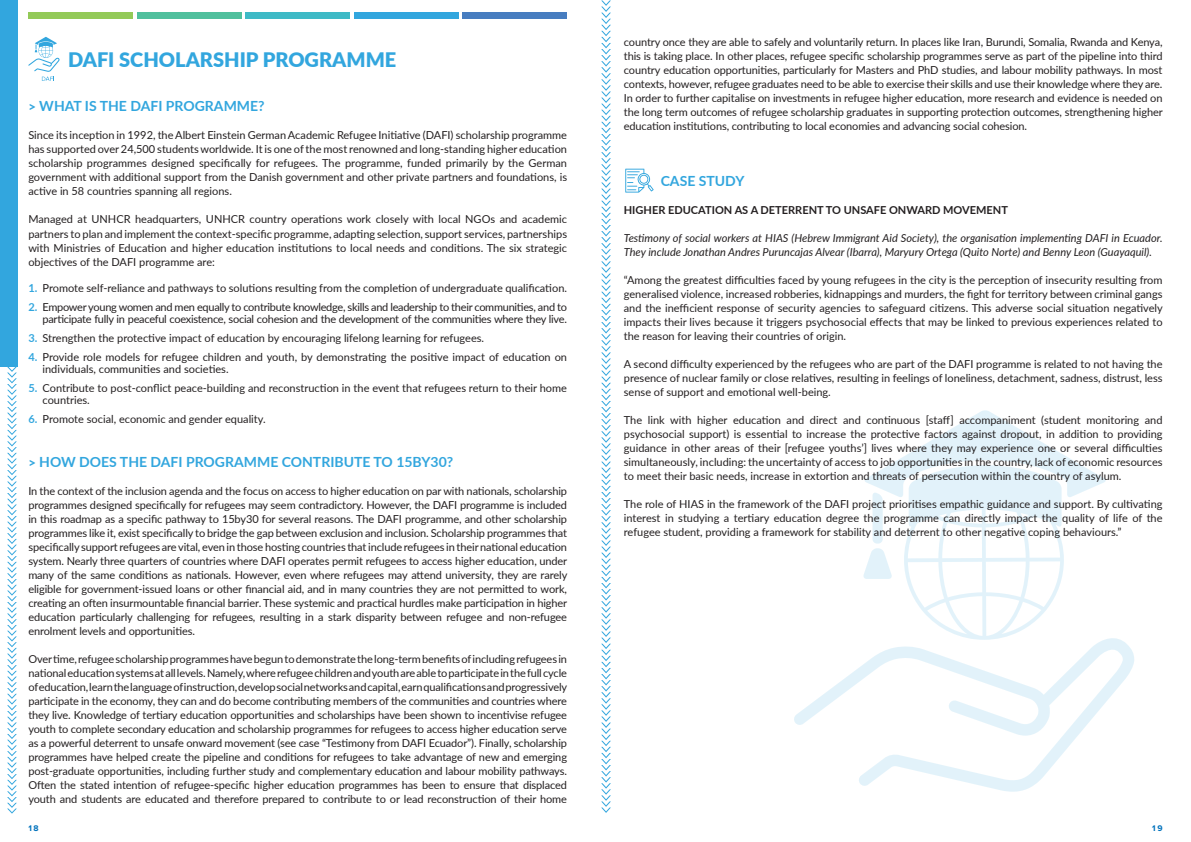
<style>
.page{position:relative;width:1191px;height:842px;background:#fff}
.page>*{position:absolute;margin:0;border:0;box-sizing:border-box;transform-origin:0 0}
.t1{font:900 20px "Lato";color:#32a6de}
.t2{font:700 14px "Lato";color:#32a6de}
.t3{font:11px/14px "Lato";color:#231f20;text-align:justify}
.t4{font:italic 11px/14px "Lato";color:#231f20}
.t5{font:11px/12px "Lato";letter-spacing:-.025em;color:#231f20;text-align:right}
.t6{font:700 11px "Lato";color:#231f20}
.t7{font:700 8.5px "Proxima Nova";color:#0072bc}
.s1{font-weight:700;color:#32a6de}
</style>
<div class="page">
<svg style="left:794px;top:638px;width:340px;height:154px"></svg>
<svg style="left:863px;top:410px;width:243px;height:230px"></svg>
<svg style="left:28px;top:37px;width:32px;height:44px"></svg>
<div style="left:28px;top:12px;width:105px;height:6px;background:#93ca58"></div>
<div style="left:245px;top:12px;width:105px;height:6px;background:#3ebac6"></div>
<div style="left:137px;top:12px;width:105px;height:6px;background:#50c09d"></div>
<div style="left:354px;top:12px;width:105px;height:6px;background:#32a6de"></div>
<div style="left:462px;top:12px;width:105px;height:6px;background:#477dc0"></div>
<svg style="left:625px;top:169px;width:28px;height:24px"></svg>
<div style="left:0;top:0;width:17px;height:367px;background:#32a6de"></div>
<svg style="left:601px;top:0;width:10px;height:813px"></svg>
<svg style="left:7px;top:367px;width:10px;height:447px"></svg>
<h1 class="t1" style="left:68px;top:44px;width:330px">DAFI SCHOLARSHIP PROGRAMME</h1>
<p class="t2" style="left:28px;top:96px;width:238px">һ WHAT IS THE DAFI PROGRAMME?</p>
<p class="t3" style="left:28px;top:128px;width:540px">Since its inception in 1992, the Albert Einstein German Academic Refugee Initiative (DAFI) scholarship programme has supported over 24,500 students worldwide. It is one of the most renowned and long-standing higher education scholarship programmes designed specifically for refugees. The programme, funded primarily by the German government with additional support from the Danish government and other private partners and foundations, is active in 58 countries spanning all regions.</p>
<p class="t3" style="left:28px;top:212px;width:540px">Managed at UNHCR headquarters, UNHCR country operations work closely with local NGOs and academic partners to plan and implement the context-specific programme, adapting selection, support services, partnerships with Ministries of Education and higher education institutions to local needs and conditions. The six strategic objectives of the DAFI programme are:</p>
<p class="t3" style="left:28px;top:280px;width:540px"><span class="s1">1.</span> Promote self-reliance and pathways to solutions resulting from the completion of undergraduate qualification.</p>
<p class="t5" style="left:28px;top:300px;width:540px"><span class="s1">2.</span> Empower young women and men equally to contribute knowledge, skills and leadership to their communities, and to participate fully in peaceful coexistence, social cohesion and the development of the communities where they live.</p>
<p class="t3" style="left:28px;top:330px;width:457px"><span class="s1">3.</span> Strengthen the protective impact of education by encouraging lifelong learning for refugees.</p>
<p class="t3" style="left:43px;top:350px;width:526px;line-height:12px;text-indent:-14px"><span class="s1">4.</span> Provide role models for refugee children and youth, by demonstrating the positive impact of education on individuals, communities and societies.</p>
<p class="t3" style="left:43px;top:381px;width:526px;line-height:12px;text-indent:-14px"><span class="s1">5.</span> Contribute to post-conflict peace-building and reconstruction in the event that refugees return to their home countries.</p>
<p class="t3" style="left:28px;top:411px;width:239px"><span class="s1">6.</span> Promote social, economic and gender equality.</p>
<p class="t2" style="left:28px;top:452px;width:426px">һ HOW DOES THE DAFI PROGRAMME CONTRIBUTE TO 15BY30?</p>
<p class="t3" style="left:28px;top:484px;width:540px">In the context of the inclusion agenda and the focus on access to higher education on par with nationals, scholarship programmes designed specifically for refugees may seem contradictory. However, the DAFI programme is included in this roadmap as a specific pathway to 15by30 for several reasons. The DAFI programme, and other scholarship programmes like it, exist specifically to bridge the gap between exclusion and inclusion. Scholarship programmes that specifically support refugees are vital, even in those hosting countries that include refugees in their national education system. Nearly three quarters of countries where DAFI operates permit refugees to access higher education, under many of the same conditions as nationals. However, even where refugees may attend university, they are rarely eligible for government-issued loans or other financial aid, and in many countries they are not permitted to work, creating an often insurmountable financial barrier. These systemic and practical hurdles make participation in higher education particularly challenging for refugees, resulting in a stark disparity between refugee and non-refugee enrolment levels and opportunities.</p>
<p class="t3" style="left:28px;top:652px;width:540px">Over time, refugee scholarship programmes have begun to demonstrate the long-term benefits of including refugees in national education systems at all levels. Namely, where refugee children and youth are able to participate in the full cycle of education, learn the language of instruction, develop social networks and capital, earn qualifications and progressively participate in the economy, they can and do become contributing members of the communities and countries where they live. Knowledge of tertiary education opportunities and scholarships have been shown to incentivise refugee youth to complete secondary education and scholarship programmes for refugees to access higher education serve as a powerful deterrent to unsafe onward movement (see case “Testimony from DAFI Ecuador”). Finally, scholarship programmes have helped create the pipeline and conditions for refugees to take advantage of new and emerging post-graduate opportunities, including further study and complementary education and labour mobility pathways.<br>Often the stated intention of refugee-specific higher education programmes has been to ensure that displaced youth and students are educated and therefore prepared to contribute to or lead reconstruction of their home</p>
<p class="t3" style="left:624px;top:34px;width:540px">country once they are able to safely and voluntarily return. In places like Iran, Burundi, Somalia, Rwanda and Kenya, this is taking place. In other places, refugee specific scholarship programmes serve as part of the pipeline into third country education opportunities, particularly for Masters and PhD studies, and labour mobility pathways. In most contexts, however, refugee graduates need to be able to exercise their skills and use their knowledge where they are.<br>In order to further capitalise on investments in refugee higher education, more research and evidence is needed on the long term outcomes of refugee scholarship graduates in supporting protection outcomes, strengthening higher education institutions, contributing to local economies and advancing social cohesion.</p>
<p class="t2" style="left:660px;top:170px;width:85px">CASE STUDY</p>
<p class="t6" style="left:624px;top:202px;width:386px">HIGHER EDUCATION AS A DETERRENT TO UNSAFE ONWARD MOVEMENT</p>
<p class="t4" style="left:624px;top:230px;width:540px">Testimony of social workers at HIAS (Hebrew Immigrant Aid Society), the organisation implementing DAFI in Ecuador.<br>They include Jonathan Andres Puruncajas Alvear (Ibarra), Maryury Ortega (Quito Norte) and Benny Leon (Guayaquil).</p>
<p class="t3" style="left:624px;top:272px;width:540px">“Among the greatest difficulties faced by young refugees in the city is the perception of insecurity resulting from generalised violence, increased robberies, kidnappings and murders, the fight for territory between criminal gangs and the inefficient response of security agencies to safeguard citizens. This adverse social situation negatively impacts their lives because it triggers psychosocial effects that may be linked to previous experiences related to the reason for leaving their countries of origin.</p>
<p class="t3" style="left:624px;top:356px;width:540px">A second difficulty experienced by the refugees who are part of the DAFI programme is related to not having the presence of nuclear family or close relatives, resulting in feelings of loneliness, detachment, sadness, distrust, less sense of support and emotional well-being.</p>
<p class="t3" style="left:624px;top:412px;width:540px">The link with higher education and direct and continuous [staff] accompaniment (student monitoring and psychosocial support) is essential to increase the protective factors against dropout, in addition to providing guidance in other areas of their [refugee youths’] lives where they may experience one or several difficulties simultaneously, including: the uncertainty of access to job opportunities in the country, lack of economic resources to meet their basic needs, increase in extortion and threats of persecution within the country of asylum.</p>
<p class="t3" style="left:624px;top:496px;width:540px">The role of HIAS in the framework of the DAFI project prioritises empathic guidance and support. By cultivating interest in studying a tertiary education degree the programme can directly impact the quality of life of the refugee student, providing a framework for stability and deterrent to other negative coping behaviours.”</p>
<p class="t7" style="left:28px;top:823px;width:12px">18</p>
<p class="t7" style="left:1152px;top:823px;width:12px">19</p>
</div>
